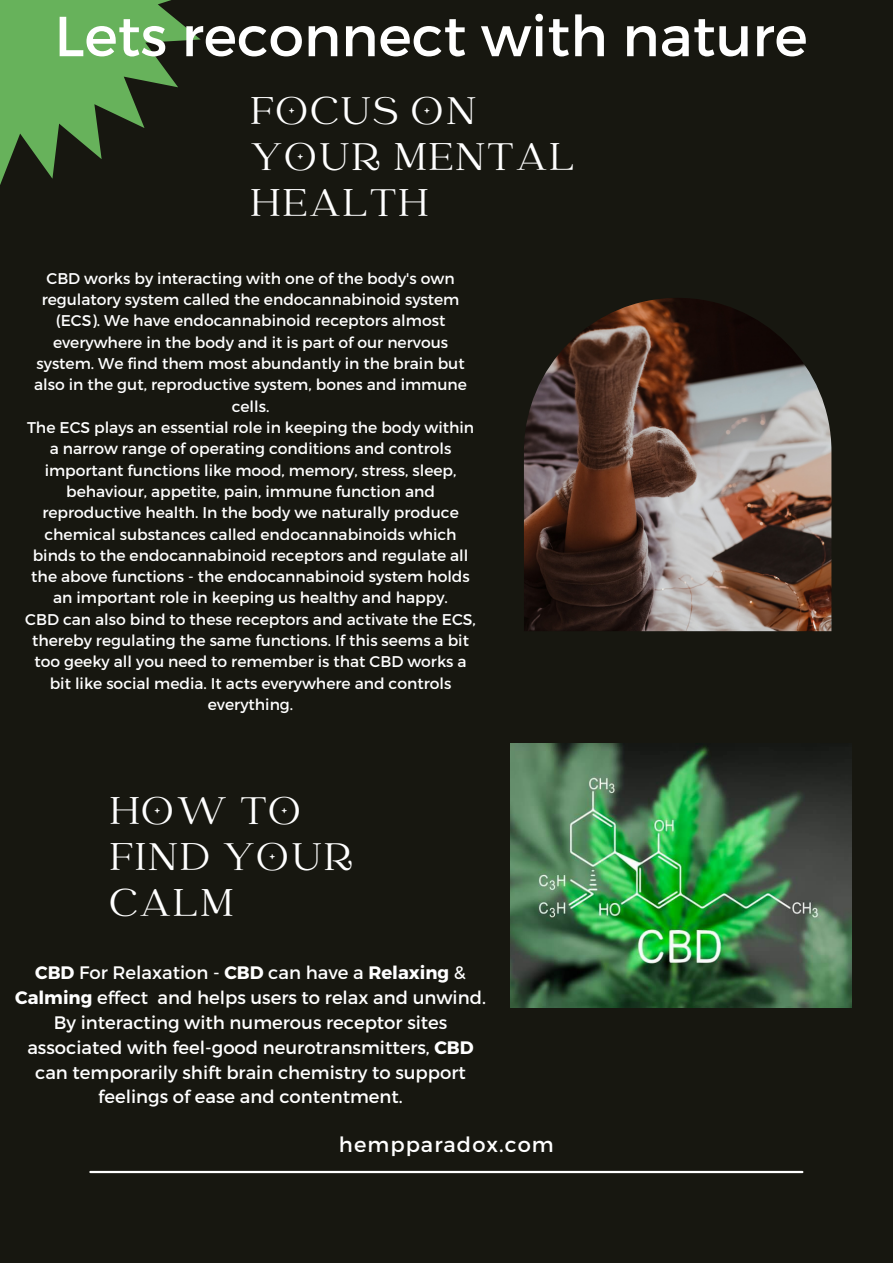
<style>
.page{position:relative;width:893px;height:1264px;background:#fff}
.page>*{position:absolute;margin:0;border:0;box-sizing:border-box;transform-origin:0 0}
.t1{font:56.25px "Montserrat";color:#fff}
.t2{font:42.6px/45.9px "Catchy Mager";letter-spacing:.05em;color:#fff}
.t3{font:21px "Montserrat";letter-spacing:.05em;color:#fff}
.t4{font:18px/24.8px "Montserrat";color:#fff;text-align:center}
.t5{font:15.45px/21.3px "Montserrat";color:#fff;text-align:center}
.s1{font-weight:700}
</style>
<div class="page">
<div style="left:0;top:0;width:892px;height:1262px;background:#171710"></div>
<img style="left:510px;top:743px;width:341px;height:264px">
<hr style="left:90px;top:1170px;width:712px;height:3px;background:#fff">
<img style="left:524px;top:298px;width:307px;height:333px">
<svg style="left:0;top:0;width:201px;height:185px;fill:#67b25b"></svg>
<h1 class="t1" style="left:54px;top:0;width:754px">Lets reconnect with nature</h1>
<h2 class="t2" style="left:250px;top:91px;width:325px">FOCUS ON<br>YOUR MENTAL<br>HEALTH</h2>
<p class="t5" style="left:25px;top:267px;width:452px">CBD works by interacting with one of the body's own regulatory system called the endocannabinoid system (ECS). We have endocannabinoid receptors almost everywhere in the body and it is part of our nervous system. We find them most abundantly in the brain but also in the gut, reproductive system, bones and immune cells.<br>The ECS plays an essential role in keeping the body within a narrow range of operating conditions and controls important functions like mood, memory, stress, sleep, behaviour, appetite, pain, immune function and reproductive health. In the body we naturally produce chemical substances called endocannabinoids which binds to the endocannabinoid receptors and regulate all the above functions - the endocannabinoid system holds an important role in keeping us healthy and happy.<br>CBD can also bind to these receptors and activate the ECS, thereby regulating the same functions. If this seems a bit too geeky all you need to remember is that CBD works a bit like social media. It acts everywhere and controls everything.</p>
<h2 class="t2" style="left:110px;top:790px;width:244px">HOW TO<br>FIND YOUR<br>CALM</h2>
<p class="t4" style="left:15px;top:959px;width:472px"><span class="s1">CBD</span> For Relaxation - <span class="s1">CBD</span> can have a <span class="s1">Relaxing</span> &amp; <span class="s1">Calming</span> effect and helps users to relax and unwind.<br>By interacting with numerous receptor sites associated with feel-good neurotransmitters, <span class="s1">CBD </span>can temporarily shift brain chemistry to support feelings of ease and contentment.</p>
<h3 class="t3" style="left:339px;top:1130px;width:216px">hempparadox.com</h3>
</div>
